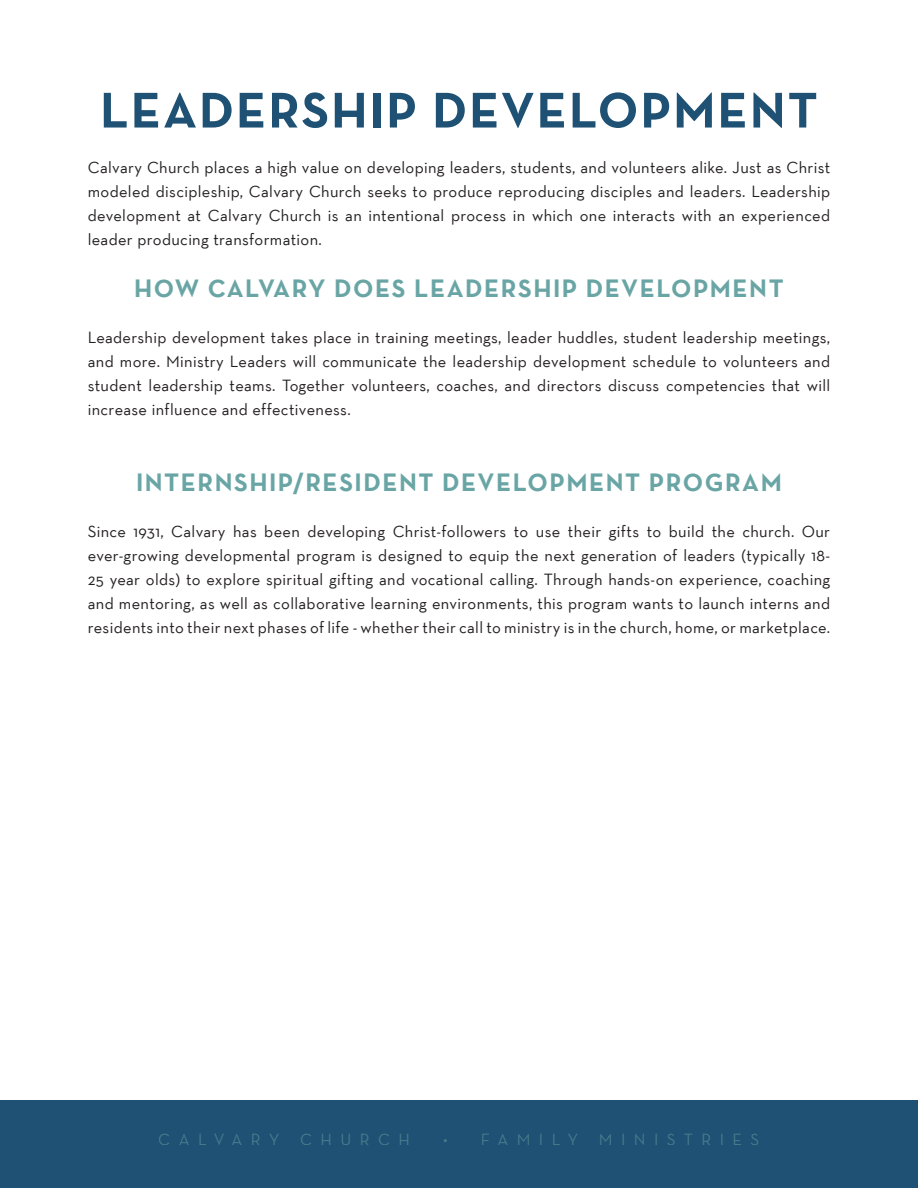
<style>
.page{position:relative;width:918px;height:1188px;background:#fff}
.page>*{position:absolute;margin:0;border:0;box-sizing:border-box;transform-origin:0 0}
.t1{font:700 51px "Neutraface Text TT";letter-spacing:.04em;color:#1e5173}
.t2{font:700 25.5px "Neutraface Text TT";letter-spacing:.06em;color:#6aa5a5}
.t3{font:16.5px/24px "Neutraface Text TT";letter-spacing:.02em;color:#231f20;text-align:justify}
.t4{font:16.5px "Neutraface Text TT";letter-spacing:.51em;color:#6aa5a5}
.t5{font:16.5px "Neutraface Text TT";letter-spacing:.49em;color:#6aa5a5}
</style>
<div class="page">
<div style="left:0;top:1100px;width:918px;height:88px;background:#1e5173"></div>
<h1 class="t1" style="left:100px;top:77px;width:719px">LEADERSHIP DEVELOPMENT</h1>
<p class="t3" style="left:88px;top:155px;width:744px">Calvary Church places a high value on developing leaders, students, and volunteers alike. Just as Christ modeled discipleship, Calvary Church seeks to produce reproducing disciples and leaders. Leadership development at Calvary Church is an intentional process in which one interacts with an experienced leader producing transformation.</p>
<h2 class="t2" style="left:134px;top:272px;width:651px">HOW CALVARY DOES LEADERSHIP DEVELOPMENT</h2>
<p class="t3" style="left:88px;top:325px;width:744px">Leadership development takes place in training meetings, leader huddles, student leadership meetings, and more. Ministry Leaders will communicate the leadership development schedule to volunteers and student leadership teams. Together volunteers, coaches, and directors discuss competencies that will increase influence and effectiveness.</p>
<h2 class="t2" style="left:136px;top:466px;width:647px">INTERNSHIP/RESIDENT DEVELOPMENT PROGRAM</h2>
<p class="t3" style="left:88px;top:519px;width:744px">Since 1931, Calvary has been developing Christ-followers to use their gifts to build the church. Our ever-growing developmental program is designed to equip the next generation of leaders (typically 18- 25 year olds) to explore spiritual gifting and vocational calling. Through hands-on experience, coaching and mentoring, as well as collaborative learning environments, this program wants to launch interns and residents into their next phases of life - whether their call to ministry is in the church, home, or marketplace.</p>
<p class="t5" style="left:159px;top:1129px;width:122px">CALVARY</p>
<p class="t4" style="left:300px;top:1129px;width:111px">CHURCH</p>
<p class="t4" style="left:443px;top:1129px;width:137px">• FAMILY</p>
<p class="t4" style="left:599px;top:1129px;width:162px">MINISTRIES</p>
</div>
